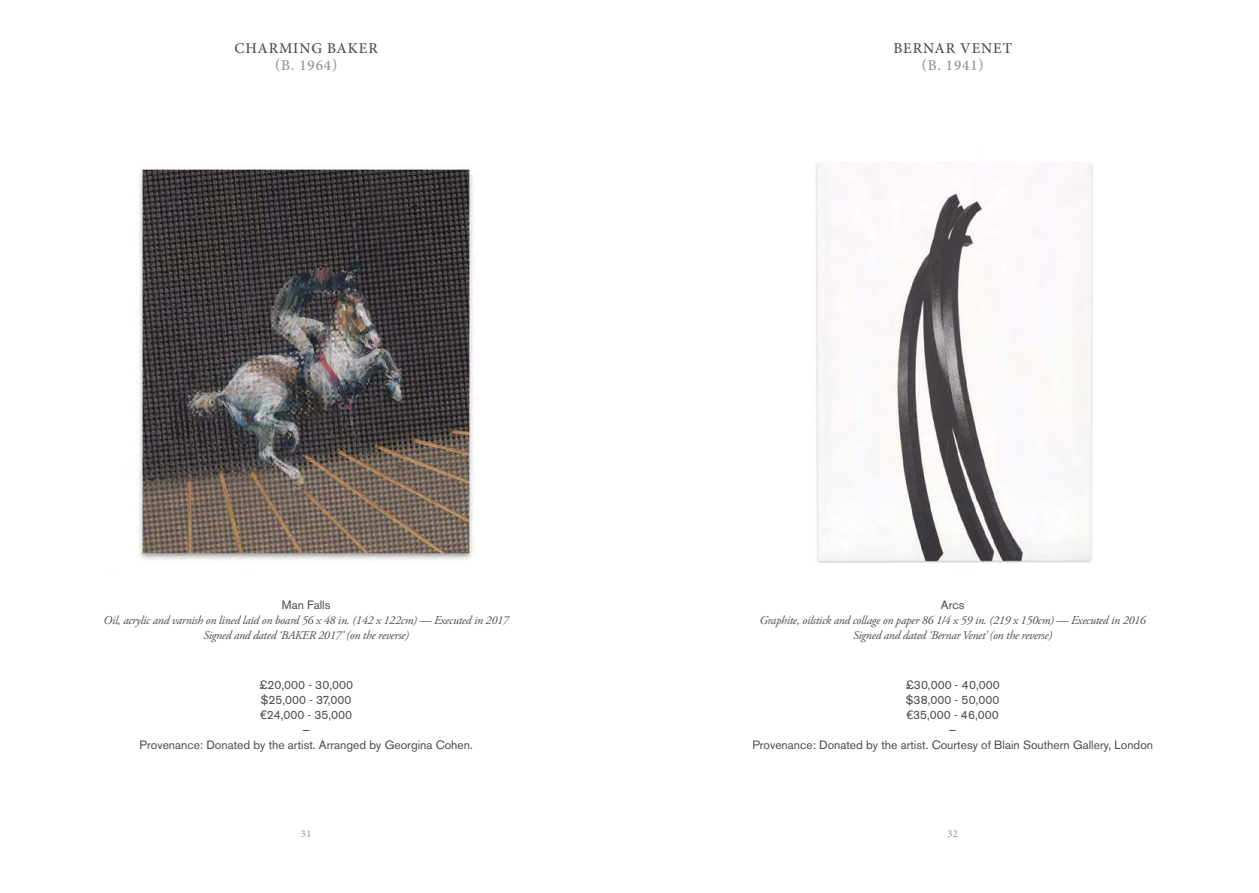
<style>
.page{position:relative;width:1259px;height:893px;background:#fff}
.page>*{position:absolute;margin:0;border:0;box-sizing:border-box;transform-origin:0 0}
.t1{font:500 15px "Minion Pro";letter-spacing:.06em;color:#4a4a49}
.t2{font:500 15px "Minion Pro";letter-spacing:.06em;color:#929292}
.t3{font:italic 12px/15px "Adobe Garamond Pro";letter-spacing:-.02em;color:#4a4a49;text-align:center}
.t4{font:12px/15px "Akzidenz Grotesk BE";color:#4a4a49;text-align:center}
.t5{font:10.5px "Minion Pro";color:#929292}
.s1{font-family:"Helvetica Neue"}
</style>
<div class="page">
<img style="left:139px;top:166px;width:335px;height:394px">
<img style="left:815px;top:163px;width:278px;height:400px">
<p class="t1" style="left:235px;top:39px;width:145px">CHARMING BAKER</p>
<p class="t2" style="left:275px;top:55px;width:64px">(B. 1964)</p>
<p class="t4" style="left:282px;top:597px;width:50px">Man Falls</p>
<p class="t3" style="left:104px;top:613px;width:407px">Oil, acrylic and varnish on lined laid on board 56 x 48 in. (142 x 122cm) — Executed in 2017<br>Signed and dated ‘BAKER 2017’ (on the reverse)</p>
<p class="t4" style="left:140px;top:678px;width:335px">£20,000 - 30,000<br>$25,000 - 37,000<br><span class="s1">€</span>24,000 - 35,000<br>—<br>Provenance: Donated by the artist. Arranged by Georgina Cohen.</p>
<p class="t1" style="left:893px;top:39px;width:120px">BERNAR VENET</p>
<p class="t2" style="left:921px;top:55px;width:64px">(B. 1941)</p>
<p class="t4" style="left:941px;top:597px;width:25px">Arcs</p>
<p class="t3" style="left:759px;top:613px;width:388px">Graphite, oilstick and collage on paper 86 1/4 x 59 in. (219 x 150cm) — Executed in 2016<br>Signed and dated ‘Bernar Venet’ (on the reverse)</p>
<p class="t4" style="left:752px;top:678px;width:402px">£30,000 - 40,000<br>$38,000 - 50,000<br><span class="s1">€</span>35,000 - 46,000<br>—<br>Provenance: Donated by the artist. Courtesy of Blain Southern Gallery, London</p>
<p class="t5" style="left:301px;top:826px;width:12px">31</p>
<p class="t5" style="left:947px;top:826px;width:12px">32</p>
</div>
